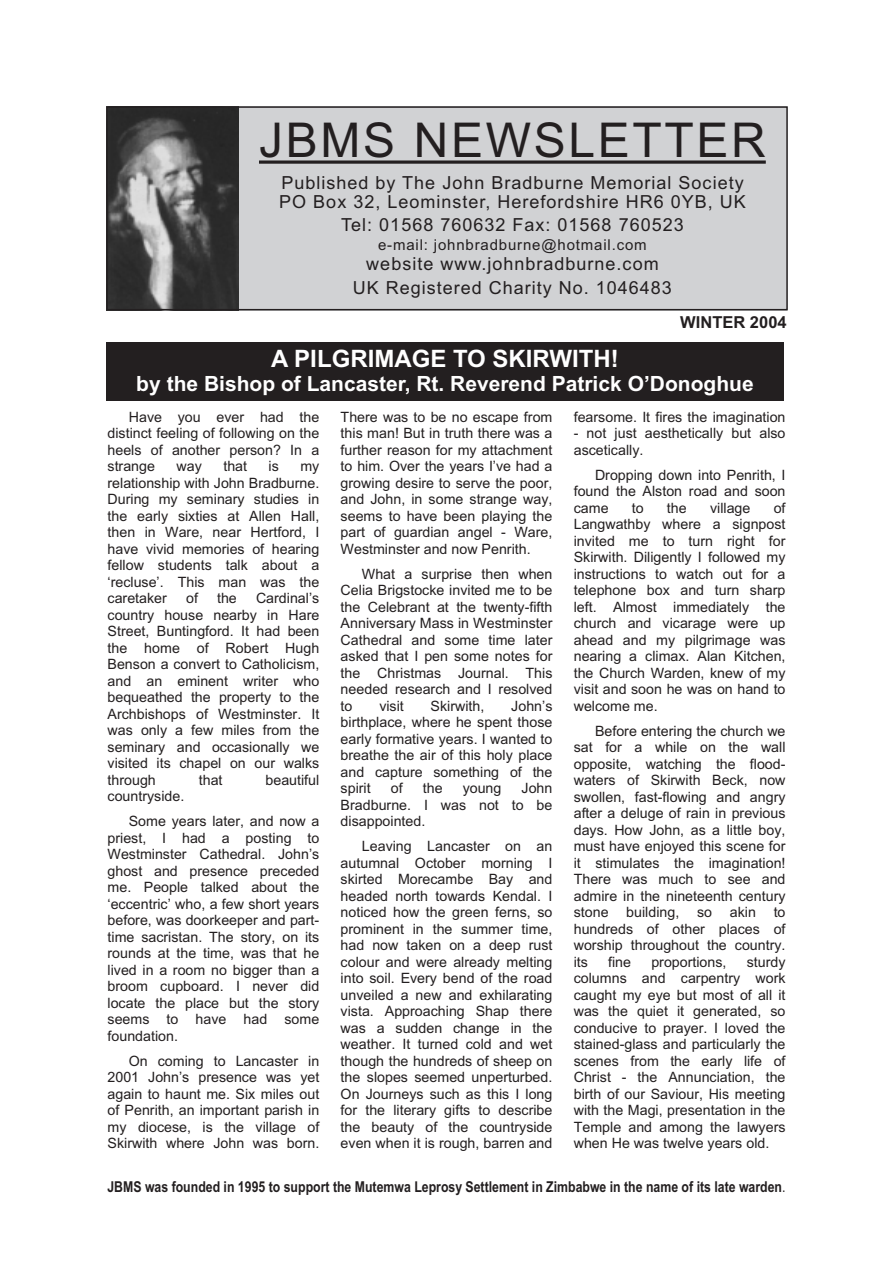
<style>
.page{position:relative;width:893px;height:1263px;background:#fff}
.page>*{position:absolute;margin:0;border:0;box-sizing:border-box;transform-origin:0 0}
.t1{font:48px "Arial";letter-spacing:.055em;color:#231f20}
.t2{font:700 24px "Arial";color:#fff}
.t3{font:700 21px "Arial";color:#fff}
.t4{font:18px/19.5px "Arial";letter-spacing:.055em;color:#231f20}
.t5{font:700 16.5px "Arial";color:#231f20}
.t6{font:700 15px "Arial Narrow";color:#231f20}
.t7{font:15px "Arial";letter-spacing:.055em;color:#231f20}
.t8{font:14.25px/16.5px "Arial";color:#231f20;text-align:justify}
.s1{font-weight:400}
</style>
<div class="page">
<div style="left:106px;top:343px;width:678px;height:58px;background:#231f20"></div>
<div style="left:238px;top:106px;width:549px;height:204px;background:#d1d2d4"></div>
<svg style="left:259px;top:160px;width:507px;height:4px;background:#454243"></svg>
<img style="left:109px;top:109px;width:129px;height:198px">
<div style="left:106px;top:106px;width:682px;height:204px;border:2px solid #231f20"></div>
<h1 class="t1" style="left:259px;top:113px;width:508px">JBMS NEWSLETTER</h1>
<p class="t4" style="left:279px;top:173px;width:468px">Published by The John Bradburne Memorial Society<br>PO Box 32, Leominster, Herefordshire HR6 0YB, UK</p>
<p class="t4" style="left:341px;top:215px;width:344px">Tel: 01568 760632 Fax: 01568 760523</p>
<p class="t7" style="left:378px;top:236px;width:270px">e-mail: johnbradburne@hotmail.com</p>
<p class="t4" style="left:353px;top:252px;width:321px;line-height:24px;text-align:center">website www.johnbradburne.com<br>UK Registered Charity No. 1046483</p>
<p class="t5" style="left:680px;top:313px;width:108px">WINTER 2004</p>
<h2 class="t2" style="left:271px;top:344px;width:349px">A PILGRIMAGE TO SKIRWITH!</h2>
<h3 class="t3" style="left:136px;top:371px;width:619px">by the Bishop of Lancaster, Rt. Reverend Patrick O’Donoghue</h3>
<p class="t8" style="left:108px;top:408px;width:213px;text-indent:21px">Have you ever had the distinct feeling of following on the heels of another person? In a strange</p>
<p class="t8" style="left:177px;top:458px;width:27px">way</p>
<p class="t8" style="left:223px;top:458px;width:25px">that</p>
<p class="t8" style="left:269px;top:458px;width:12px">is</p>
<p class="t8" style="left:108px;top:458px;width:213px;text-indent:193px">my relationship with John Bradburne.<br>During my seminary studies in the early sixties at Allen Hall, then in Ware, near Hertford, I have vivid memories of hearing fellow students talk about a ‘recluse’. This man was the caretaker</p>
<p class="t8" style="left:108px;top:590px;width:213px;text-indent:148px">Cardinal’s country house nearby in Hare Street, Buntingford. It had been the home of Robert Hugh Benson a convert to Catholicism, and an eminent writer who bequeathed the property to the Archbishops of Westminster. It was only a few miles from the seminary and occasionally we visited its chapel on our walks through</p>
<p class="t8" style="left:186px;top:590px;width:13px">of</p>
<p class="t8" style="left:217px;top:590px;width:21px">the</p>
<p class="t8" style="left:199px;top:771px;width:25px">that</p>
<p class="t8" style="left:265px;top:771px;width:55px">beautiful</p>
<p class="t8" style="left:129px;top:784px;width:192px;line-height:25px;text-indent:-21px">countryside.<br>Some years later, and now a</p>
<p class="t8" style="left:108px;top:829px;width:213px">priest, I had a posting to Westminster Cathedral. John’s ghost and presence preceded me. People talked about the ‘eccentric’ who, a few short years before, was doorkeeper and part&shy;time sacristan. The story, on its rounds at the time, was that he lived in a room no bigger than a broom cupboard. I never did locate the place but the story seems to have had some foundation.</p>
<p class="t8" style="left:108px;top:1052px;width:213px;text-indent:21px">On coming to Lancaster in 2001 John’s presence was yet again to haunt me. Six miles out of Penrith, an important parish in my diocese, is the village of Skirwith where John was born.</p>
<p class="t8" style="left:341px;top:408px;width:213px">There was to be no escape from this man! But in truth there was a further reason for my attachment to him. Over the years I’ve had a growing desire to serve the poor, and John, in some strange way, seems to have been playing the part of guardian angel - Ware, Westminster and now Penrith.</p>
<p class="t8" style="left:341px;top:565px;width:213px;text-indent:21px">What a surprise then when Celia Brigstocke invited me to be the Celebrant at the twenty-fifth Anniversary Mass in Westminster Cathedral and some time later asked that I pen some notes for the Christmas Journal. This needed research and I resolved to</p>
<p class="t8" style="left:379px;top:697px;width:26px">visit</p>
<p class="t8" style="left:431px;top:697px;width:55px">Skirwith,</p>
<p class="t8" style="left:341px;top:697px;width:213px;text-indent:171px">John’s birthplace, where he spent those early formative years. I wanted to breathe the air of this holy place and capture something of the spirit</p>
<p class="t8" style="left:391px;top:780px;width:13px">of</p>
<p class="t8" style="left:423px;top:780px;width:21px">the</p>
<p class="t8" style="left:463px;top:780px;width:40px">young</p>
<p class="t8" style="left:341px;top:780px;width:213px;text-indent:181px">John Bradburne. I was not to be disappointed.</p>
<p class="t8" style="left:341px;top:838px;width:213px;text-indent:21px">Leaving Lancaster on an autumnal October morning I skirted Morecambe Bay and headed north towards Kendal. I noticed how the green ferns, so prominent in the summer time, had now taken on a deep rust colour and were already melting into soil. Every bend of the road unveiled a new and exhilarating vista. Approaching Shap there was a sudden change in the weather. It turned cold and wet though the hundreds of sheep on the slopes seemed unperturbed.<br>On Journeys such as this I long for the literary gifts to describe the beauty of the countryside even when it is rough, barren and</p>
<p class="t8" style="left:574px;top:408px;width:213px">fearsome. It fires the imagination</p>
<p class="t8" style="left:574px;top:425px;width:213px">- not just aesthetically but also ascetically.</p>
<p class="t8" style="left:574px;top:466px;width:213px;text-indent:21px">Dropping down into Penrith, I found the Alston road and soon came</p>
<p class="t8" style="left:574px;top:499px;width:213px;text-indent:200px">of Langwathby where a signpost invited me to turn right for Skirwith. Diligently I followed my instructions to watch out for a telephone box and turn sharp left. Almost immediately the church and vicarage were up ahead and my pilgrimage was nearing a climax. Alan Kitchen, the Church Warden, knew of my visit and soon he was on hand to welcome me.</p>
<p class="t8" style="left:574px;top:722px;width:213px;text-indent:21px">Before entering the church we sat for a while on the wall opposite, watching the flood&shy;waters of Skirwith Beck, now swollen, fast-flowing and angry after a deluge of rain in previous days. How John, as a little boy, must have enjoyed this scene for it stimulates the imagination!<br>There was much to see and admire in the nineteenth century stone building, so akin to hundreds of other places of worship throughout the country. its</p>
<p class="t8" style="left:632px;top:499px;width:13px">to</p>
<p class="t8" style="left:667px;top:499px;width:21px">the</p>
<p class="t8" style="left:710px;top:499px;width:42px">village</p>
<p class="t8" style="left:608px;top:953px;width:24px">fine</p>
<p class="t8" style="left:651px;top:953px;width:77px">proportions,</p>
<p class="t8" style="left:574px;top:953px;width:213px;text-indent:173px">sturdy columns and carpentry work caught my eye but most of all it was the quiet it generated, so conducive to prayer. I loved the stained-glass and particularly the scenes from the early life of Christ - the Annunciation, the birth of our Saviour, His meeting with the Magi, presentation in the Temple and among the lawyers when He was twelve years old.</p>
<p class="t6" style="left:107px;top:1178px;width:680px">JBMS was founded in 1995 to support the Mutemwa Leprosy Settlement in Zimbabwe in the name of its late warden<span class="s1">.</span></p>
</div>
